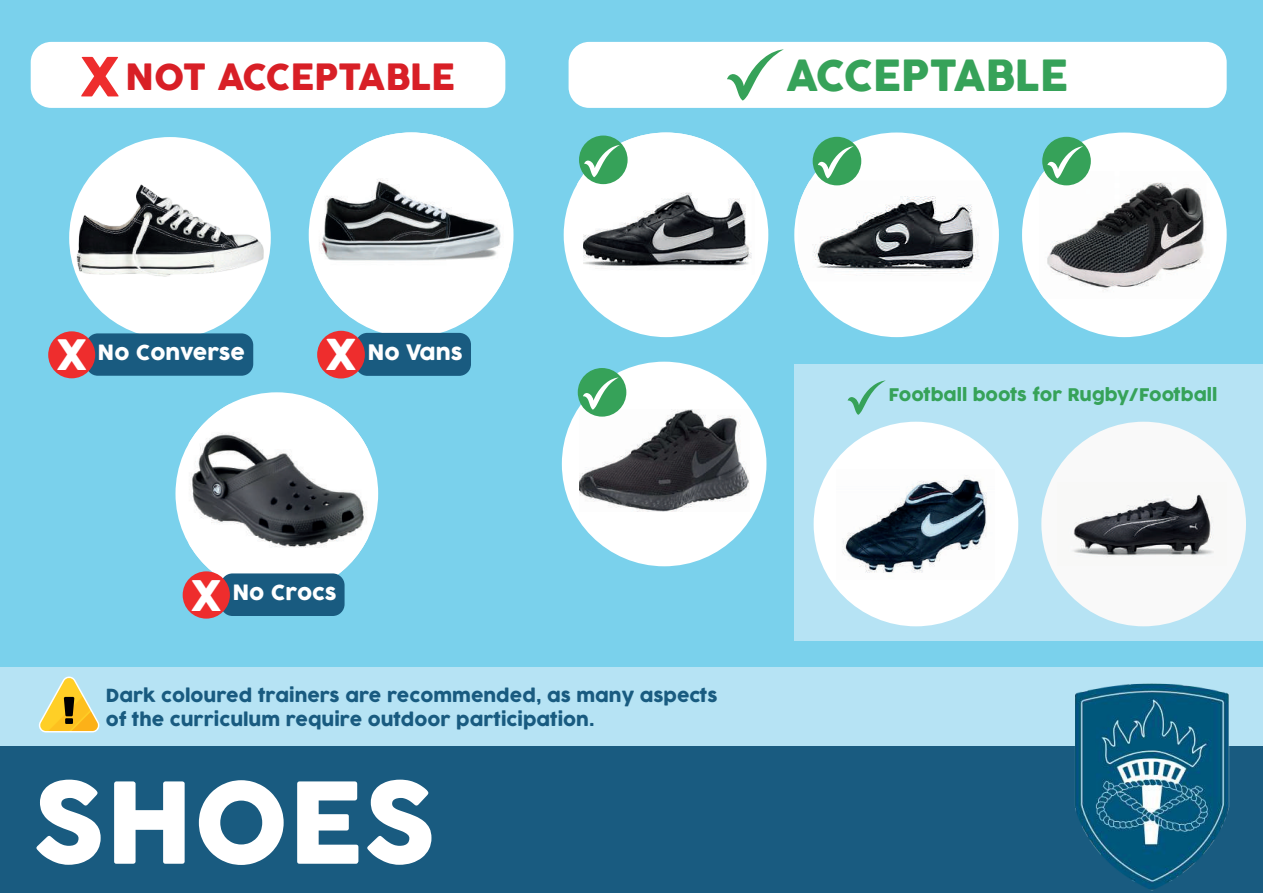
<style>
.page{position:relative;width:1263px;height:893px;background:#fff}
.page>*{position:absolute;margin:0;border:0;box-sizing:border-box;transform-origin:0 0}
.t1{font:110.85px "Cocogoose";color:#fff}
.t2{font:42px "Cocogoose";color:#36a259}
.t3{font:35.4px "Cocogoose";color:#d81f26}
.t4{font:20.85px "Cocogoose";color:#fff}
.t5{font:20.7px "Cocogoose";color:#fff}
.t6{font:20.55px "Cocogoose";color:#fff}
.t7{font:17.7px/23.5px "Cocogoose";color:#195b80}
.t8{font:16.95px "Cocogoose";color:#36a259}
.s1{font-size:53.25px;color:#ee2d2d}
.s2{font-size:40.95px}
.s3{font-size:41.55px}
.s4{font-size:41.25px}
</style>
<div class="page">
<div style="left:0;top:0;width:1263px;height:814px;background:#7ad1ec"></div>
<div style="left:0;top:667px;width:1263px;height:80px;background:#b6e3f4"></div>
<div style="left:0;top:747px;width:1263px;height:146px;background:#195b80"></div>
<img style="left:993px;top:640px;width:270px;height:251px">
<div style="left:564px;top:133px;width:204px;height:204px;background:#fff;border-radius:50%"></div>
<div style="left:794px;top:133px;width:205px;height:204px;background:#fff;border-radius:50%"></div>
<div style="left:562px;top:362px;width:204px;height:204px;background:#fff;border-radius:50%"></div>
<div style="left:1022px;top:133px;width:205px;height:204px;background:#fff;border-radius:50%"></div>
<div style="left:569px;top:42px;width:658px;height:66px;background:#fff;border-radius:21px"></div>
<svg style="left:727px;top:49px;width:57px;height:52px"></svg>
<div style="left:31px;top:42px;width:474px;height:66px;background:#fff;border-radius:21px"></div>
<div style="left:69px;top:137px;width:202px;height:202px;background:#fff;border-radius:50%"></div>
<img style="left:76px;top:185px;width:188px;height:91px">
<div style="left:86px;top:333px;width:167px;height:43px;background:#195b80;border-radius:12px"></div>
<div style="left:48px;top:331px;width:47px;height:47px;background:#ee2d2d;border-radius:50%"></div>
<div style="left:309px;top:132px;width:204px;height:205px;background:#fff;border-radius:50%"></div>
<img style="left:313px;top:132px;width:196px;height:186px">
<div style="left:356px;top:333px;width:115px;height:43px;background:#195b80;border-radius:12px"></div>
<div style="left:317px;top:331px;width:48px;height:47px;background:#ee2d2d;border-radius:50%"></div>
<div style="left:175px;top:392px;width:203px;height:203px;background:#fff;border-radius:50%"></div>
<img style="left:189px;top:404px;width:179px;height:174px">
<div style="left:221px;top:573px;width:124px;height:43px;background:#195b80;border-radius:12px"></div>
<div style="left:183px;top:571px;width:47px;height:48px;background:#ee2d2d;border-radius:50%"></div>
<div style="left:794px;top:364px;width:469px;height:276px;background:#b6e3f4"></div>
<div style="left:814px;top:422px;width:204px;height:204px;background:#fff;border-radius:50%"></div>
<div style="left:1041px;top:422px;width:205px;height:204px;background:#f9f9f9;border-radius:50%"></div>
<svg style="left:848px;top:380px;width:38px;height:35px"></svg>
<img style="left:577px;top:133px;width:178px;height:136px">
<img style="left:798px;top:181px;width:194px;height:100px">
<img style="left:1039px;top:171px;width:170px;height:128px">
<img style="left:579px;top:409px;width:170px;height:102px">
<img style="left:842px;top:475px;width:145px;height:98px">
<img style="left:1073px;top:494px;width:141px;height:63px">
<div style="left:579px;top:136px;width:49px;height:48px;background:#36a259;border-radius:50%"></div>
<svg style="left:584px;top:145px;width:36px;height:32px"></svg>
<div style="left:813px;top:137px;width:48px;height:48px;background:#36a259;border-radius:50%"></div>
<svg style="left:818px;top:146px;width:36px;height:32px"></svg>
<div style="left:1042px;top:137px;width:49px;height:48px;background:#36a259;border-radius:50%"></div>
<svg style="left:1047px;top:146px;width:36px;height:32px"></svg>
<div style="left:578px;top:368px;width:48px;height:49px;background:#36a259;border-radius:50%"></div>
<svg style="left:583px;top:377px;width:36px;height:33px"></svg>
<svg style="left:39px;top:676px;width:61px;height:56px"></svg>
<h3 class="t3" style="left:81px;top:53px;width:376px"><span class="s1">X</span> NOT ACCEPTABLE</h3>
<h2 class="t2" style="left:786px;top:46px;width:283px">ACCEPTABLE</h2>
<p class="t6" style="left:57px;top:338px;width:190px"><span class="s2">X</span> No Converse</p>
<p class="t4" style="left:326px;top:338px;width:138px"><span class="s3">X</span> No Vans</p>
<p class="t5" style="left:192px;top:578px;width:147px"><span class="s4">X</span> No Crocs</p>
<p class="t7" style="left:106px;top:685px;width:613px">Dark coloured trainers are recommended, as many aspects of the curriculum require outdoor participation.</p>
<h1 class="t1" style="left:32px;top:746px;width:405px">SHOES</h1>
<p class="t8" style="left:888px;top:383px;width:330px">Football boots for Rugby/Football</p>
</div>
